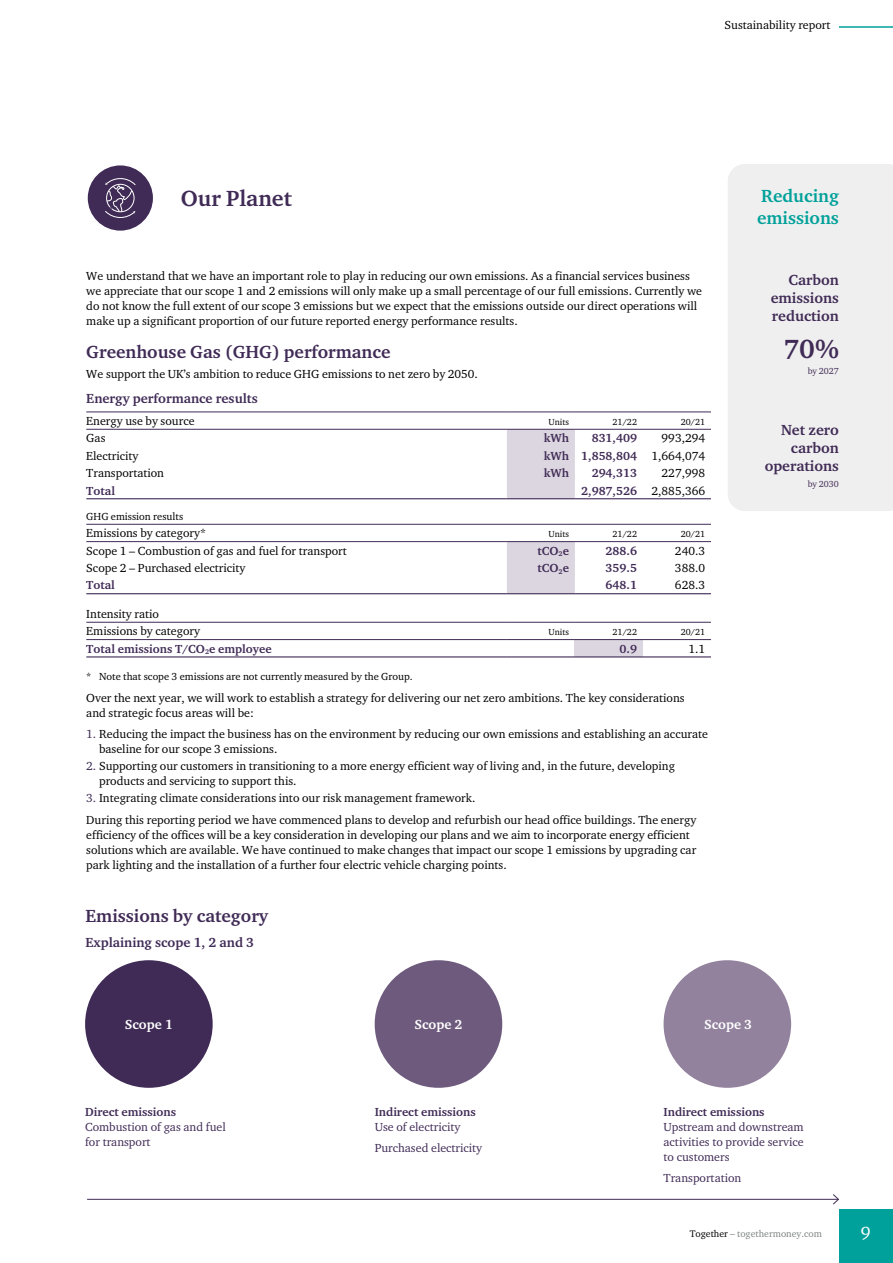
<style>
.page{position:relative;width:893px;height:1263px;background:#fff}
.page>*{position:absolute;margin:0;border:0;box-sizing:border-box;transform-origin:0 0}
.t1{font:700 27px "Charter ITC Pro";color:#402b56}
.t2{font:700 22.5px "Charter ITC Pro";color:#402b56}
.t3{font:700 18px "Charter ITC Pro";color:#402b56}
.t4{font:700 18px/22.5px "Charter ITC Pro";color:#00a19a}
.t5{font:18px "Charter ITC Pro";color:#fff}
.t6{font:700 15px/18px "Charter ITC Pro";color:#402b56;text-align:justify}
.t7{font:700 13.5px "Charter ITC Pro";color:#402b56}
.t8{font:700 13.5px "Charter ITC Pro";color:#fff}
.t9{font:12px/15px "Charter ITC Pro";color:#000}
.t10{font:700 12px "Charter ITC Pro";color:#402b56}
.t11{font:12px/15px "Charter ITC Pro";color:#402b56}
.t12{font:10.5px "Charter ITC Pro";color:#000}
.t13{font:9.75px "Charter ITC Pro";color:#7d8583}
.t14{font:9px "Charter ITC Pro";color:#000}
.t15{font:9px "Charter ITC Pro";color:#402b56}
.s1{font-weight:400;color:#000}
.s2{color:#402b56}
.s3{color:#000}
</style>
<div class="page">
<div style="left:728px;top:164px;width:165px;height:347px;background:#f0efef"></div>
<div style="left:507px;top:430px;width:68px;height:68px;background:#dcd6e0"></div>
<hr style="left:86px;top:412px;width:421px;height:1px;background:#402b56">
<hr style="left:86px;top:429px;width:421px;height:1px;background:#402b56">
<hr style="left:507px;top:412px;width:68px;height:1px;background:#402b56">
<hr style="left:507px;top:429px;width:68px;height:1px;background:#402b56">
<hr style="left:575px;top:412px;width:68px;height:1px;background:#402b56">
<hr style="left:575px;top:429px;width:68px;height:1px;background:#402b56">
<hr style="left:643px;top:412px;width:68px;height:1px;background:#402b56">
<hr style="left:643px;top:429px;width:68px;height:1px;background:#402b56">
<hr style="left:86px;top:498px;width:421px;height:1px;background:#402b56">
<hr style="left:507px;top:498px;width:68px;height:1px;background:#402b56">
<hr style="left:575px;top:498px;width:68px;height:1px;background:#402b56">
<hr style="left:643px;top:498px;width:68px;height:1px;background:#402b56">
<div style="left:507px;top:542px;width:68px;height:51px;background:#dcd6e0"></div>
<hr style="left:86px;top:524px;width:421px;height:1px;background:#402b56">
<hr style="left:86px;top:541px;width:421px;height:1px;background:#402b56">
<hr style="left:507px;top:524px;width:68px;height:1px;background:#402b56">
<hr style="left:507px;top:541px;width:68px;height:1px;background:#402b56">
<hr style="left:575px;top:524px;width:68px;height:1px;background:#402b56">
<hr style="left:575px;top:541px;width:68px;height:1px;background:#402b56">
<hr style="left:643px;top:524px;width:68px;height:1px;background:#402b56">
<hr style="left:643px;top:541px;width:68px;height:1px;background:#402b56">
<hr style="left:86px;top:593px;width:421px;height:1px;background:#402b56">
<hr style="left:507px;top:593px;width:68px;height:1px;background:#402b56">
<hr style="left:575px;top:593px;width:68px;height:1px;background:#402b56">
<hr style="left:643px;top:593px;width:68px;height:1px;background:#402b56">
<div style="left:575px;top:640px;width:68px;height:17px;background:#dcd6e0"></div>
<hr style="left:86px;top:622px;width:421px;height:1px;background:#402b56">
<hr style="left:507px;top:622px;width:68px;height:1px;background:#402b56">
<hr style="left:575px;top:622px;width:68px;height:1px;background:#402b56">
<hr style="left:575px;top:639px;width:68px;height:1px;background:#402b56">
<hr style="left:643px;top:622px;width:68px;height:1px;background:#402b56">
<hr style="left:86px;top:639px;width:421px;height:1px;background:#402b56">
<hr style="left:86px;top:656px;width:421px;height:1px;background:#402b56">
<hr style="left:507px;top:639px;width:68px;height:1px;background:#402b56">
<hr style="left:507px;top:656px;width:68px;height:1px;background:#402b56">
<hr style="left:575px;top:656px;width:68px;height:1px;background:#402b56">
<hr style="left:643px;top:639px;width:68px;height:1px;background:#402b56">
<hr style="left:643px;top:656px;width:68px;height:1px;background:#402b56">
<div style="left:87px;top:165px;width:67px;height:66px;background:#402b56;border-radius:50%"></div>
<svg style="left:105px;top:178px;width:31px;height:40px"></svg>
<div style="left:86px;top:164px;width:68px;height:68px;border:1px solid #fff;border-radius:50%"></div>
<div style="left:85px;top:960px;width:128px;height:128px;background:#402b56;border-radius:50%"></div>
<div style="left:664px;top:960px;width:127px;height:128px;background:#92829d;border-radius:50%"></div>
<div style="left:375px;top:960px;width:127px;height:128px;background:#6e5a7d;border-radius:50%"></div>
<hr style="left:87px;top:1199px;width:751px;height:1px;background:#402b56">
<svg style="left:832px;top:1194px;width:7px;height:11px"></svg>
<div style="left:839px;top:1209px;width:54px;height:54px;background:#00a19a"></div>
<hr style="left:839px;top:26px;width:54px;height:2px;background:#00a19a">
<p class="t9" style="left:724px;top:17px;width:107px">Sustainability report</p>
<h2 class="t2" style="left:181px;top:184px;width:112px">Our Planet</h2>
<p class="t9" style="left:86px;top:268px;width:617px">We understand that we have an important role to play in reducing our own emissions. As a financial services business we appreciate that our scope 1 and 2 emissions will only make up a small percentage of our full emissions. Currently we do not know the full extent of our scope 3 emissions but we expect that the emissions outside our direct operations will make up a significant proportion of our future reported energy performance results.</p>
<h3 class="t3" style="left:86px;top:341px;width:306px">Greenhouse Gas (GHG) performance</h3>
<p class="t9" style="left:86px;top:366px;width:393px">We support the UK’s ambition to reduce GHG emissions to net zero by 2050.</p>
<p class="t7" style="left:86px;top:390px;width:173px">Energy performance results</p>
<p class="t9" style="left:86px;top:413px;width:110px">Energy use by source</p>
<p class="t14" style="left:548px;top:416px;width:22px">Units</p>
<p class="t14" style="left:613px;top:416px;width:26px">21/22</p>
<p class="t14" style="left:681px;top:416px;width:26px">20/21</p>
<p class="t9" style="left:86px;top:431px;width:21px">Gas</p>
<p class="t10" style="left:544px;top:431px;width:27px">kWh</p>
<p class="t10" style="left:592px;top:431px;width:47px">831,409</p>
<p class="t9" style="left:662px;top:431px;width:45px">993,294</p>
<p class="t9" style="left:86px;top:448px;width:54px">Electricity</p>
<p class="t10" style="left:544px;top:448px;width:163px">kWh 1,858,804 <span class="s1">1,664,074</span></p>
<p class="t9" style="left:86px;top:465px;width:79px">Transportation</p>
<p class="t10" style="left:544px;top:466px;width:27px">kWh</p>
<p class="t10" style="left:592px;top:466px;width:47px">294,313</p>
<p class="t9" style="left:662px;top:465px;width:45px">227,998</p>
<p class="t10" style="left:86px;top:483px;width:30px">Total</p>
<p class="t10" style="left:581px;top:483px;width:125px">2,987,526 <span class="s1">2,885,366</span></p>
<p class="t12" style="left:86px;top:510px;width:98px">GHG emission results</p>
<p class="t9" style="left:86px;top:525px;width:121px">Emissions by category*</p>
<p class="t14" style="left:548px;top:529px;width:22px">Units</p>
<p class="t14" style="left:613px;top:529px;width:26px">21/22</p>
<p class="t14" style="left:681px;top:529px;width:26px">20/21</p>
<p class="t9" style="left:86px;top:543px;width:262px">Scope 1 – Combustion of gas and fuel for transport</p>
<p class="t10" style="left:537px;top:543px;width:33px">tCO<sub>2</sub>e</p>
<p class="t10" style="left:606px;top:543px;width:33px">288.6</p>
<p class="t9" style="left:675px;top:543px;width:32px">240.3</p>
<p class="t9" style="left:86px;top:560px;width:161px">Scope 2 – Purchased electricity</p>
<p class="t10" style="left:537px;top:561px;width:33px">tCO<sub>2</sub>e</p>
<p class="t10" style="left:606px;top:561px;width:33px">359.5</p>
<p class="t9" style="left:675px;top:560px;width:32px">388.0</p>
<p class="t10" style="left:86px;top:578px;width:30px">Total</p>
<p class="t10" style="left:606px;top:578px;width:33px">648.1</p>
<p class="t9" style="left:675px;top:578px;width:32px">628.3</p>
<p class="t9" style="left:86px;top:605px;width:115px;line-height:17.5px">Intensity ratio<br>Emissions by category</p>
<p class="t14" style="left:548px;top:627px;width:22px">Units</p>
<p class="t14" style="left:613px;top:627px;width:26px">21/22</p>
<p class="t14" style="left:681px;top:627px;width:26px">20/21</p>
<p class="t10" style="left:86px;top:641px;width:187px">Total emissions T/CO<sub>2</sub>e employee</p>
<p class="t10" style="left:620px;top:641px;width:19px">0.9</p>
<p class="t9" style="left:688px;top:641px;width:18px">1.1</p>
<p class="t12" style="left:86px;top:670px;width:328px">* Note that scope 3 emissions are not currently measured by the Group.</p>
<p class="t9" style="left:86px;top:690px;width:600px">Over the next year, we will work to establish a strategy for delivering our net zero ambitions. The key considerations and strategic focus areas will be:</p>
<p class="t9" style="left:99px;top:726px;width:610px;text-indent:-13px"><span class="s2">1.</span> Reducing the impact the business has on the environment by reducing our own emissions and establishing an accurate baseline for our scope 3 emissions.</p>
<p class="t9" style="left:99px;top:758px;width:577px;text-indent:-13px"><span class="s2">2.</span> Supporting our customers in transitioning to a more energy efficient way of living and, in the future, developing products and servicing to support this.</p>
<p class="t9" style="left:86px;top:787px;width:611px;line-height:21.3px"><span class="s2">3.</span> Integrating climate considerations into our risk management framework.<br>During this reporting period we have commenced plans to develop and refurbish our head office buildings. The energy</p>
<p class="t9" style="left:86px;top:827px;width:611px">efficiency of the offices will be a key consideration in developing our plans and we aim to incorporate energy efficient solutions which are available. We have continued to make changes that impact our scope 1 emissions by upgrading car park lighting and the installation of a further four electric vehicle charging points.</p>
<h3 class="t3" style="left:86px;top:905px;width:184px">Emissions by category</h3>
<p class="t7" style="left:86px;top:934px;width:170px">Explaining scope 1, 2 and 3</p>
<h3 class="t4" style="left:757px;top:184px;width:83px">Reducing emissions</h3>
<p class="t6" style="left:771px;top:271px;width:70px;text-indent:18px">Carbon emissions reduction</p>
<h1 class="t1" style="left:784px;top:332px;width:57px">70%</h1>
<p class="t15" style="left:808px;top:365px;width:33px">by 2027</p>
<p class="t6" style="left:765px;top:421px;width:76px;text-align:right">Net zero carbon operations</p>
<p class="t15" style="left:808px;top:479px;width:33px">by 2030</p>
<p class="t8" style="left:125px;top:1015px;width:50px">Scope 1</p>
<p class="t8" style="left:414px;top:1015px;width:50px">Scope 2</p>
<p class="t8" style="left:704px;top:1015px;width:50px">Scope 3</p>
<p class="t10" style="left:85px;top:1104px;width:93px">Direct emissions</p>
<p class="t11" style="left:85px;top:1119px;width:142px">Combustion of gas and fuel for transport</p>
<p class="t10" style="left:375px;top:1104px;width:103px">Indirect emissions</p>
<p class="t11" style="left:375px;top:1116px;width:109px;line-height:21.5px">Use of electricity<br>Purchased electricity</p>
<p class="t10" style="left:664px;top:1104px;width:103px">Indirect emissions</p>
<p class="t11" style="left:664px;top:1119px;width:142px;text-align:justify">Upstream and downstream activities to provide service to customers</p>
<p class="t11" style="left:664px;top:1170px;width:79px">Transportation</p>
<p class="t13" style="left:690px;top:1228px;width:134px"><span class="s3">Together</span> – togethermoney.com</p>
<h3 class="t5" style="left:861px;top:1221px;width:12px">9</h3>
</div>
